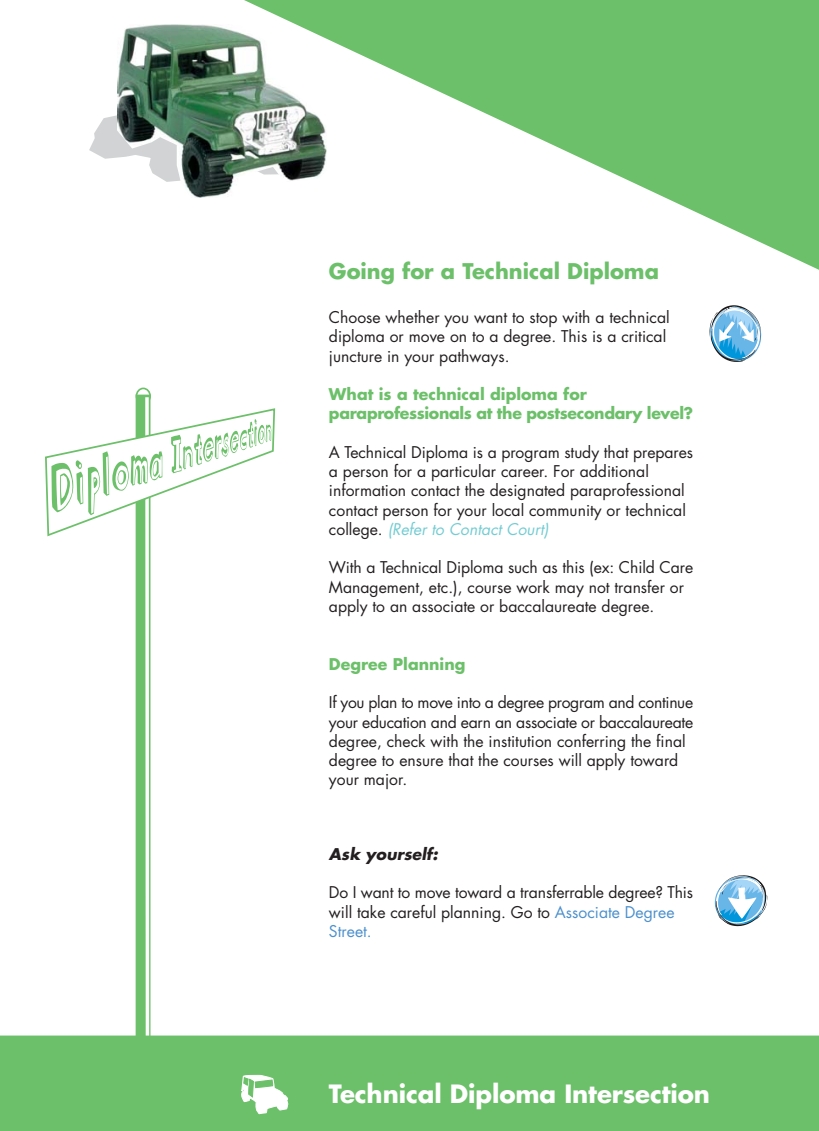
<style>
.page{position:relative;width:819px;height:1131px;background:#fff}
.page>*{position:absolute;margin:0;border:0;box-sizing:border-box;transform-origin:0 0}
.t1{font:700 24.5px "Futura";letter-spacing:-.005em;color:#fff}
.t2{font:700 21px "Futura";color:#6cc069}
.t3{font:15.75px/19.2px "Futura";color:#231f20}
.t4{font:700 15.75px/19.2px "Futura";letter-spacing:-.02em;color:#6cc069}
.t5{font:700 15.75px "Futura";color:#6cc069}
.t6{font:italic 700 15.75px "Futura";color:#231f20}
.s1{font-style:italic;color:#74ccd3}
.s2{color:#4c90cd}
</style>
<div class="page">
<svg style="left:136px;top:387px;width:15px;height:17px"></svg>
<div style="left:0;top:1035px;width:819px;height:95px;background:#6cc069"></div>
<svg style="left:715px;top:875px;width:52px;height:51px"></svg>
<svg style="left:710px;top:305px;width:51px;height:57px"></svg>
<svg style="left:89px;top:113px;width:29px;height:46px"></svg>
<img style="left:118px;top:24px;width:113px;height:173px">
<svg style="left:231px;top:0;width:588px;height:270px;fill:#6cc069"></svg>
<svg style="left:240px;top:1074px;width:48px;height:39px"></svg>
<div style="left:136px;top:394px;width:14px;height:650px;background:#6cc069"></div>
<svg style="left:145px;top:397px;width:4px;height:638px;background:#eaf6ea"></svg>
<svg style="left:45px;top:407px;width:231px;height:130px"></svg>
<h2 class="t2" style="left:329px;top:262px;width:332px">Going for a Technical Diploma</h2>
<p class="t3" style="left:329px;top:309px;width:342px">Choose whether you want to stop with a technical diploma or move on to a degree. This is a critical juncture in your pathways.</p>
<p class="t4" style="left:329px;top:386px;width:366px">What is a technical diploma for paraprofessionals at the postsecondary level?</p>
<p class="t3" style="left:329px;top:443px;width:366px">A Technical Diploma is a program study that prepares a person for a particular career. For additional information contact the designated paraprofessional contact person for your local community or technical c o l l e g e . <span class="s1">(Refer to Contact Court)</span></p>
<p class="t3" style="left:329px;top:559px;width:366px">With a Technical Diploma such as this (ex: Child Care<br>Management, etc.), course work may not transfer or apply to an associate or baccalaureate degree.</p>
<p class="t5" style="left:329px;top:656px;width:138px">Degree Planning</p>
<p class="t3" style="left:329px;top:694px;width:366px">If you plan to move into a degree program and continue your education and earn an associate or baccalaureate degree, check with the institution conferring the final degree to ensure that the courses will apply toward your major.</p>
<p class="t6" style="left:329px;top:846px;width:113px">Ask yourself:</p>
<p class="t3" style="left:329px;top:884px;width:366px">Do I want to move toward a transferrable degree? This will take careful planning. Go to <span class="s2">Associate Degree<br>Street.</span></p>
<h1 class="t1" style="left:329px;top:1082px;width:383px">Technical Diploma Intersection</h1>
</div>
